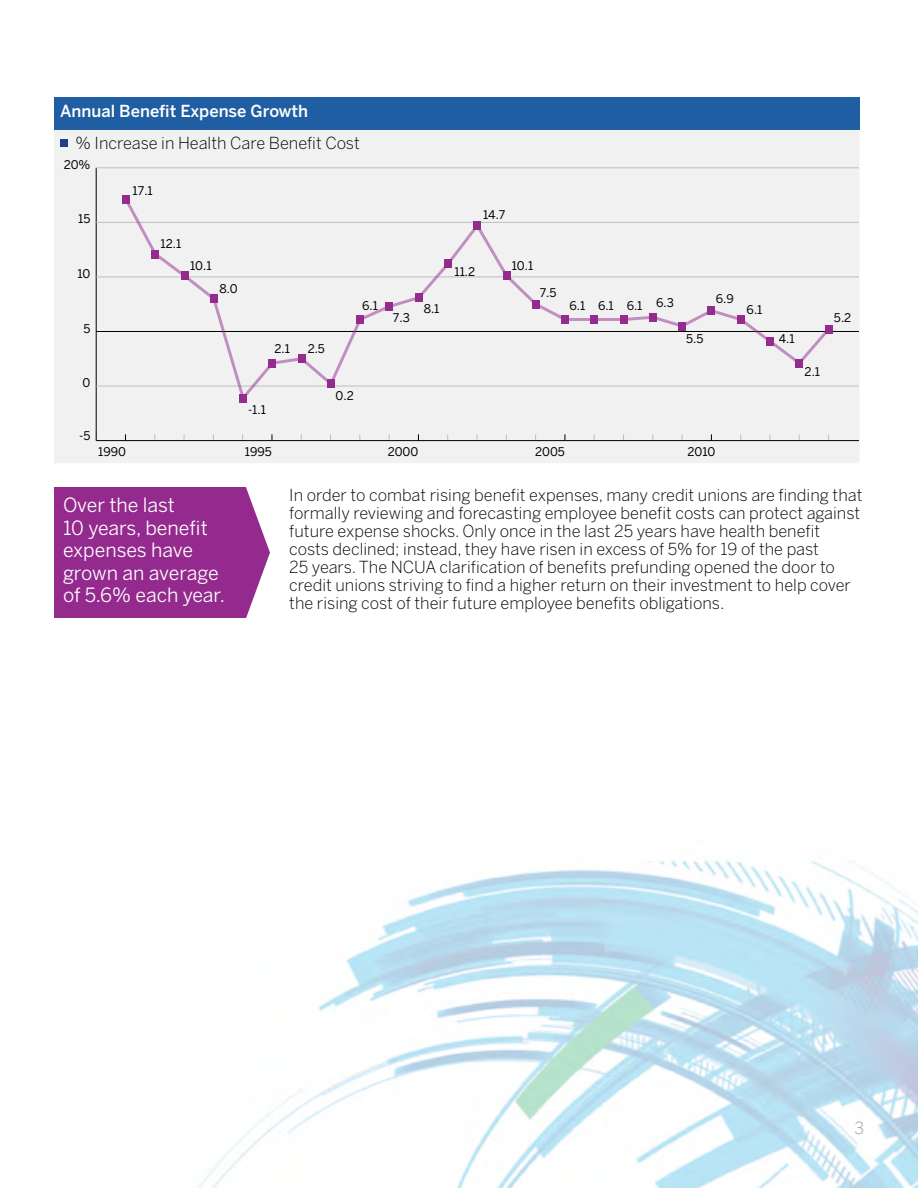
<style>
.page{position:relative;width:918px;height:1188px;background:#fff}
.page>*{position:absolute;margin:0;border:0;box-sizing:border-box;transform-origin:0 0}
.t1{font:19.5px/22.5px "Benton Sans";color:#fff}
.t2{font:300 16.5px/18px "Benton Sans";color:#000}
.t3{font:500 16.5px "Benton Sans";color:#fff}
.t4{font:300 16.5px "Benton Sans";color:#6d6e71}
.t5{font:12px "Benton Sans";color:#000}
</style>
<div class="page">
<div style="left:54px;top:488px;width:216px;height:130px;background:#942a8e"></div>
<div style="left:54px;top:98px;width:806px;height:32px;background:#1f5ea3"></div>
<div style="left:54px;top:130px;width:805px;height:333px;background:#f1f1f2"></div>
<div style="left:60px;top:139px;width:7px;height:7px;background:#23408f"></div>
<hr style="left:96px;top:168px;width:1px;height:273px;background:#000">
<hr style="left:96px;top:440px;width:763px;height:1px;background:#000">
<hr style="left:96px;top:386px;width:763px;height:1px;background:#bcbec0">
<hr style="left:96px;top:331px;width:763px;height:1px;background:#000">
<hr style="left:96px;top:277px;width:763px;height:1px;background:#bcbec0">
<hr style="left:96px;top:222px;width:763px;height:1px;background:#bcbec0">
<hr style="left:96px;top:167px;width:763px;height:1px;background:#bcbec0">
<div style="left:125px;top:198px;width:444px;height:202px;background:#f1f1f2"></div>
<hr style="left:565px;top:318px;width:29px;height:3px;background:#942b8e">
<hr style="left:594px;top:318px;width:30px;height:3px;background:#942b8e">
<svg style="left:620px;top:307px;width:210px;height:60px"></svg>
<div style="left:122px;top:195px;width:8px;height:9px;background:#942b8e"></div>
<div style="left:151px;top:250px;width:8px;height:8px;background:#942b8e"></div>
<div style="left:181px;top:272px;width:8px;height:8px;background:#942b8e"></div>
<div style="left:210px;top:294px;width:8px;height:9px;background:#942b8e"></div>
<div style="left:239px;top:394px;width:8px;height:8px;background:#942b8e"></div>
<div style="left:268px;top:359px;width:8px;height:8px;background:#942b8e"></div>
<div style="left:298px;top:355px;width:8px;height:8px;background:#942b8e"></div>
<div style="left:327px;top:380px;width:8px;height:8px;background:#942b8e"></div>
<div style="left:356px;top:315px;width:8px;height:9px;background:#942b8e"></div>
<div style="left:386px;top:302px;width:7px;height:9px;background:#942b8e"></div>
<div style="left:415px;top:293px;width:8px;height:9px;background:#942b8e"></div>
<div style="left:444px;top:260px;width:8px;height:8px;background:#942b8e"></div>
<div style="left:473px;top:221px;width:8px;height:9px;background:#942b8e"></div>
<div style="left:503px;top:272px;width:8px;height:8px;background:#942b8e"></div>
<div style="left:532px;top:300px;width:8px;height:8px;background:#942b8e"></div>
<div style="left:561px;top:315px;width:8px;height:9px;background:#942b8e"></div>
<div style="left:590px;top:315px;width:8px;height:9px;background:#942b8e"></div>
<div style="left:620px;top:315px;width:8px;height:9px;background:#942b8e"></div>
<div style="left:649px;top:313px;width:8px;height:9px;background:#942b8e"></div>
<div style="left:678px;top:322px;width:8px;height:8px;background:#942b8e"></div>
<div style="left:708px;top:306px;width:7px;height:9px;background:#942b8e"></div>
<div style="left:737px;top:315px;width:8px;height:9px;background:#942b8e"></div>
<div style="left:766px;top:337px;width:8px;height:9px;background:#942b8e"></div>
<div style="left:795px;top:359px;width:8px;height:8px;background:#942b8e"></div>
<div style="left:825px;top:325px;width:8px;height:9px;background:#942b8e"></div>
<img style="left:198px;top:860px;width:720px;height:328px">
<svg style="left:244px;top:487px;width:26px;height:131px"></svg>
<p class="t3" style="left:60px;top:101px;width:250px">Annual Benefit Expense Growth</p>
<p class="t2" style="left:76px;top:134px;width:286px">% Increase in Health Care Benefit Cost</p>
<p class="t5" style="left:64px;top:157px;width:28px">20%</p>
<p class="t5" style="left:78px;top:212px;width:14px">15</p>
<p class="t5" style="left:77px;top:267px;width:15px">10</p>
<p class="t5" style="left:84px;top:321px;width:9px">5</p>
<p class="t5" style="left:133px;top:183px;width:22px">17.1</p>
<p class="t5" style="left:161px;top:236px;width:22px">12.1</p>
<p class="t5" style="left:190px;top:259px;width:23px">10.1</p>
<p class="t5" style="left:219px;top:282px;width:20px">8.0</p>
<p class="t5" style="left:275px;top:341px;width:17px">2.1</p>
<p class="t5" style="left:308px;top:341px;width:19px">2.5</p>
<p class="t5" style="left:483px;top:207px;width:24px">14.7</p>
<p class="t5" style="left:362px;top:299px;width:17px">6.1</p>
<p class="t5" style="left:393px;top:310px;width:18px">7.3</p>
<p class="t5" style="left:424px;top:301px;width:17px">8.1</p>
<p class="t5" style="left:454px;top:265px;width:22px">11.2</p>
<p class="t5" style="left:512px;top:259px;width:23px">10.1</p>
<p class="t5" style="left:540px;top:286px;width:18px">7.5</p>
<p class="t5" style="left:569px;top:299px;width:106px">6.1 6.1 6.1 6.3</p>
<p class="t5" style="left:686px;top:332px;width:19px">5.5</p>
<p class="t5" style="left:716px;top:292px;width:20px">6.9</p>
<p class="t5" style="left:83px;top:376px;width:9px">0</p>
<p class="t5" style="left:79px;top:429px;width:13px">-5</p>
<p class="t5" style="left:248px;top:403px;width:19px">-1.1</p>
<p class="t5" style="left:336px;top:388px;width:20px">0.2</p>
<p class="t5" style="left:98px;top:444px;width:29px">1990</p>
<p class="t5" style="left:245px;top:444px;width:28px">1995</p>
<p class="t5" style="left:388px;top:444px;width:32px">2000</p>
<p class="t5" style="left:535px;top:444px;width:31px">2005</p>
<p class="t5" style="left:687px;top:444px;width:30px">2010</p>
<p class="t5" style="left:747px;top:303px;width:17px">6.1</p>
<p class="t5" style="left:779px;top:332px;width:17px">4.1</p>
<p class="t5" style="left:805px;top:365px;width:17px">2.1</p>
<p class="t5" style="left:834px;top:310px;width:19px">5.2</p>
<p class="t1" style="left:63px;top:493px;width:164px">Over the last<br>10 years, benefit expenses have grown an average of 5.6% each year.</p>
<p class="t2" style="left:289px;top:485px;width:575px">In order to combat rising benefit expenses, many credit unions are finding that formally reviewing and forecasting employee benefit costs can protect against future expense shocks. Only once in the last 25 years have health benefit costs declined; instead, they have risen in excess of 5% for 19 of the past<br>25 years. The NCUA clarification of benefits prefunding opened the door to credit unions striving to find a higher return on their investment to help cover the rising cost of their future employee benefits obligations.</p>
<p class="t4" style="left:854px;top:1118px;width:11px">3</p>
</div>
